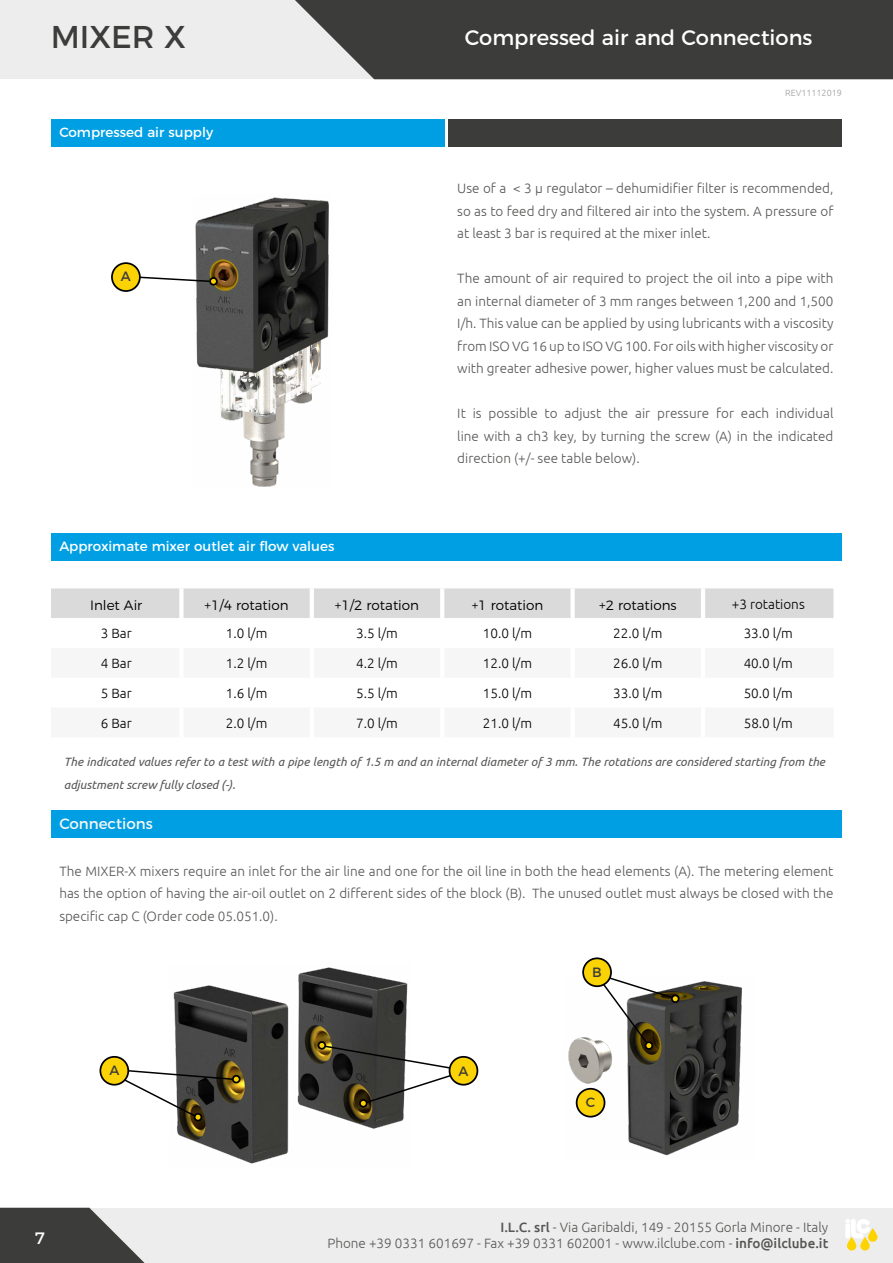
<style>
.page{position:relative;width:893px;height:1263px;background:#fff}
.page>*{position:absolute;margin:0;border:0;box-sizing:border-box;transform-origin:0 0}
.t1{font:31.5px "Montserrat";color:#3c3c3b}
.t2{font:21px "Montserrat";color:#fff}
.t3{font:16.5px "Montserrat";color:#fff}
.t4{font:15px "Montserrat";color:#f6f6f6}
.t5{font:300 13.5px/22.5px "Ubuntu";color:#575756;text-align:justify}
.t6{font:300 13.5px "Ubuntu";color:#000}
.t7{font:13.5px "Montserrat";color:#fff}
.t8{font:300 13.5px "Montserrat";color:#000}
.t9{font:13.5px "Montserrat";color:#3c3c3b}
.t10{font:italic 12px/22.5px "Ubuntu";color:#575756}
.t11{font:300 9px "Ubuntu";color:#9d9d9c}
.s1{font-weight:500}
</style>
<div class="page">
<div style="left:0;top:1208px;width:893px;height:55px;background:#ededed"></div>
<svg style="left:0;top:1208px;width:145px;height:55px"></svg>
<div style="left:0;top:0;width:893px;height:79px;background:#ededed"></div>
<div style="left:295px;top:0;width:598px;height:79px;background:#3c3c3b"></div>
<svg style="left:847px;top:1237px;width:9px;height:13px"></svg>
<svg style="left:860px;top:1237px;width:10px;height:13px"></svg>
<svg style="left:868px;top:1228px;width:9px;height:14px"></svg>
<svg style="left:845px;top:1219px;width:25px;height:19px"></svg>
<img style="left:195px;top:197px;width:134px;height:289px">
<img style="left:173px;top:967px;width:235px;height:197px">
<img style="left:568px;top:976px;width:174px;height:180px">
<div style="left:100px;top:1057px;width:28px;height:28px;background:#fbd203;border-radius:50%"></div>
<div style="left:99px;top:1056px;width:30px;height:29px;border:2px solid #000;border-radius:50%"></div>
<div style="left:194px;top:1113px;width:8px;height:8px;border:2px solid #000;border-radius:50%"></div>
<div style="left:233px;top:1076px;width:7px;height:6px;background:#fbd203;border-radius:50%"></div>
<div style="left:232px;top:1075px;width:9px;height:8px;border:2px solid #000;border-radius:50%"></div>
<div style="left:318px;top:1042px;width:7px;height:7px;background:#fbd203;border-radius:50%"></div>
<div style="left:318px;top:1041px;width:8px;height:9px;border:2px solid #000;border-radius:50%"></div>
<div style="left:359px;top:1099px;width:9px;height:8px;border:2px solid #000;border-radius:50%"></div>
<div style="left:645px;top:1042px;width:7px;height:7px;background:#fbd203;border-radius:50%"></div>
<div style="left:645px;top:1041px;width:8px;height:9px;border:2px solid #000;border-radius:50%"></div>
<div style="left:672px;top:995px;width:7px;height:7px;background:#fbd203;border-radius:50%"></div>
<div style="left:671px;top:994px;width:8px;height:9px;border:2px solid #000;border-radius:50%"></div>
<div style="left:583px;top:958px;width:28px;height:28px;background:#fbd203;border-radius:50%"></div>
<div style="left:582px;top:957px;width:30px;height:30px;border:2px solid #000;border-radius:50%"></div>
<div style="left:577px;top:1089px;width:27px;height:28px;background:#fbd203;border-radius:50%"></div>
<div style="left:576px;top:1088px;width:29px;height:29px;border:2px solid #000;border-radius:50%"></div>
<svg style="left:601px;top:976px;width:72px;height:68px"></svg>
<div style="left:450px;top:1057px;width:27px;height:28px;background:#fbd203;border-radius:50%"></div>
<div style="left:449px;top:1056px;width:29px;height:29px;border:2px solid #000;border-radius:50%"></div>
<svg style="left:323px;top:1044px;width:130px;height:60px"></svg>
<svg style="left:123px;top:1069px;width:111px;height:51px"></svg>
<div style="left:112px;top:263px;width:28px;height:28px;background:#fbd203;border-radius:50%"></div>
<div style="left:111px;top:262px;width:30px;height:30px;border:2px solid #000;border-radius:50%"></div>
<div style="left:210px;top:278px;width:7px;height:7px;background:#fbd203;border-radius:50%"></div>
<div style="left:209px;top:277px;width:9px;height:9px;border:2px solid #000;border-radius:50%"></div>
<svg style="left:138px;top:276px;width:73px;height:7px"></svg>
<div style="left:51px;top:810px;width:791px;height:27px;background:#009fe3"></div>
<div style="left:51px;top:534px;width:791px;height:27px;background:#009fe3"></div>
<div style="left:51px;top:120px;width:394px;height:27px;background:#009fe3"></div>
<div style="left:449px;top:120px;width:393px;height:27px;background:#3c3c3b"></div>
<div style="left:51px;top:588px;width:782px;height:30px;background:#dadada"></div>
<div style="left:179px;top:588px;width:5px;height:30px;background:#fff"></div>
<hr style="left:310px;top:588px;width:4px;height:30px;background:#fff">
<hr style="left:440px;top:588px;width:4px;height:30px;background:#fff">
<div style="left:570px;top:588px;width:5px;height:30px;background:#fff"></div>
<hr style="left:701px;top:588px;width:4px;height:30px;background:#fff">
<h1 class="t1" style="left:51px;top:11px;width:137px">MIXER X</h1>
<p class="t7" style="left:59px;top:121px;width:155px">Compressed air supply</p>
<p class="t9" style="left:121px;top:266px;width:11px">A</p>
<p class="t7" style="left:59px;top:535px;width:277px">Approximate mixer outlet air flow values</p>
<h2 class="t2" style="left:465px;top:21px;width:349px">Compressed air and Connections</h2>
<p class="t11" style="left:785px;top:88px;width:58px">REV11112019</p>
<p class="t5" style="left:457px;top:177px;width:378px">Use of a &lt; 3 µ regulator – dehumidifier filter is recommended, so as to feed dry and filtered air into the system. A pressure of at least 3 bar is required at the mixer inlet.</p>
<p class="t5" style="left:457px;top:267px;width:378px">The amount of air required to project the oil into a pipe with an internal diameter of 3 mm ranges between 1,200 and 1,500<br>I/h. This value can be applied by using lubricants with a viscosity from ISO VG 16 up to ISO VG 100. For oils with higher viscosity or with greater adhesive power, higher values must be calculated.</p>
<p class="t5" style="left:457px;top:402px;width:378px">It is possible to adjust the air pressure for each individual line with a ch3 key, by turning the screw (A) in the indicated direction (+/- see table below).</p>
<p class="t8" style="left:90px;top:594px;width:54px">Inlet Air</p>
<p class="t8" style="left:205px;top:594px;width:86px">+1/4 rotation</p>
<p class="t8" style="left:335px;top:594px;width:86px">+1/2 rotation</p>
<p class="t8" style="left:472px;top:594px;width:73px">+1 rotation</p>
<p class="t8" style="left:599px;top:594px;width:79px">+2 rotations</p>
<p class="t6" style="left:732px;top:596px;width:75px">+3 rotations</p>
<p class="t6" style="left:101px;top:625px;width:33px">3 Bar</p>
<p class="t6" style="left:226px;top:625px;width:43px">1.0 l/m</p>
<p class="t6" style="left:356px;top:625px;width:43px">3.5 l/m</p>
<p class="t6" style="left:483px;top:625px;width:51px">10.0 l/m</p>
<p class="t6" style="left:613px;top:625px;width:51px">22.0 l/m</p>
<p class="t6" style="left:744px;top:625px;width:51px">33.0 l/m</p>
<p class="t6" style="left:101px;top:655px;width:33px">4 Bar</p>
<p class="t6" style="left:226px;top:655px;width:43px">1.2 l/m</p>
<p class="t6" style="left:356px;top:655px;width:43px">4.2 l/m</p>
<p class="t6" style="left:483px;top:655px;width:51px">12.0 l/m</p>
<p class="t6" style="left:613px;top:655px;width:51px">26.0 l/m</p>
<p class="t6" style="left:744px;top:655px;width:51px">40.0 l/m</p>
<p class="t6" style="left:101px;top:685px;width:33px">5 Bar</p>
<p class="t6" style="left:226px;top:685px;width:43px">1.6 l/m</p>
<p class="t6" style="left:356px;top:685px;width:43px">5.5 l/m</p>
<p class="t6" style="left:483px;top:685px;width:51px">15.0 l/m</p>
<p class="t6" style="left:613px;top:685px;width:51px">33.0 l/m</p>
<p class="t6" style="left:744px;top:685px;width:51px">50.0 l/m</p>
<p class="t6" style="left:101px;top:715px;width:33px">6 Bar</p>
<p class="t6" style="left:226px;top:715px;width:43px">2.0 l/m</p>
<p class="t6" style="left:356px;top:715px;width:43px">7.0 l/m</p>
<p class="t6" style="left:483px;top:715px;width:51px">21.0 l/m</p>
<p class="t6" style="left:613px;top:715px;width:51px">45.0 l/m</p>
<p class="t6" style="left:744px;top:715px;width:51px">58.0 l/m</p>
<p class="t10" style="left:64px;top:750px;width:763px">The indicated values refer to a test with a pipe length of 1.5 m and an internal diameter of 3 mm. The rotations are considered starting from the adjustment screw fully closed (-).</p>
<p class="t4" style="left:59px;top:811px;width:95px">Connections</p>
<p class="t5" style="left:59px;top:859px;width:776px">The MIXER-X mixers require an inlet for the air line and one for the oil line in both the head elements (A). The metering element has the option of having the air-oil outlet on 2 different sides of the block (B). The unused outlet must always be closed with the specific cap C (Order code 05.051.0).</p>
<p class="t9" style="left:109px;top:1059px;width:11px">A</p>
<p class="t9" style="left:458px;top:1060px;width:11px">A</p>
<p class="t9" style="left:592px;top:961px;width:11px">B</p>
<p class="t9" style="left:586px;top:1092px;width:11px">C</p>
<p class="t3" style="left:35px;top:1225px;width:12px">7</p>
<p class="t5" style="left:327px;top:1219px;width:502px;line-height:16.2px;text-align:right"><span class="s1">I.L.C. srl</span> - Via Garibaldi, 149 - 20155 Gorla Minore - Italy<br>Phone +39 0331 601697 - Fax +39 0331 602001 - www.ilclube.com - <span class="s1">info@ilclube.it</span></p>
</div>
